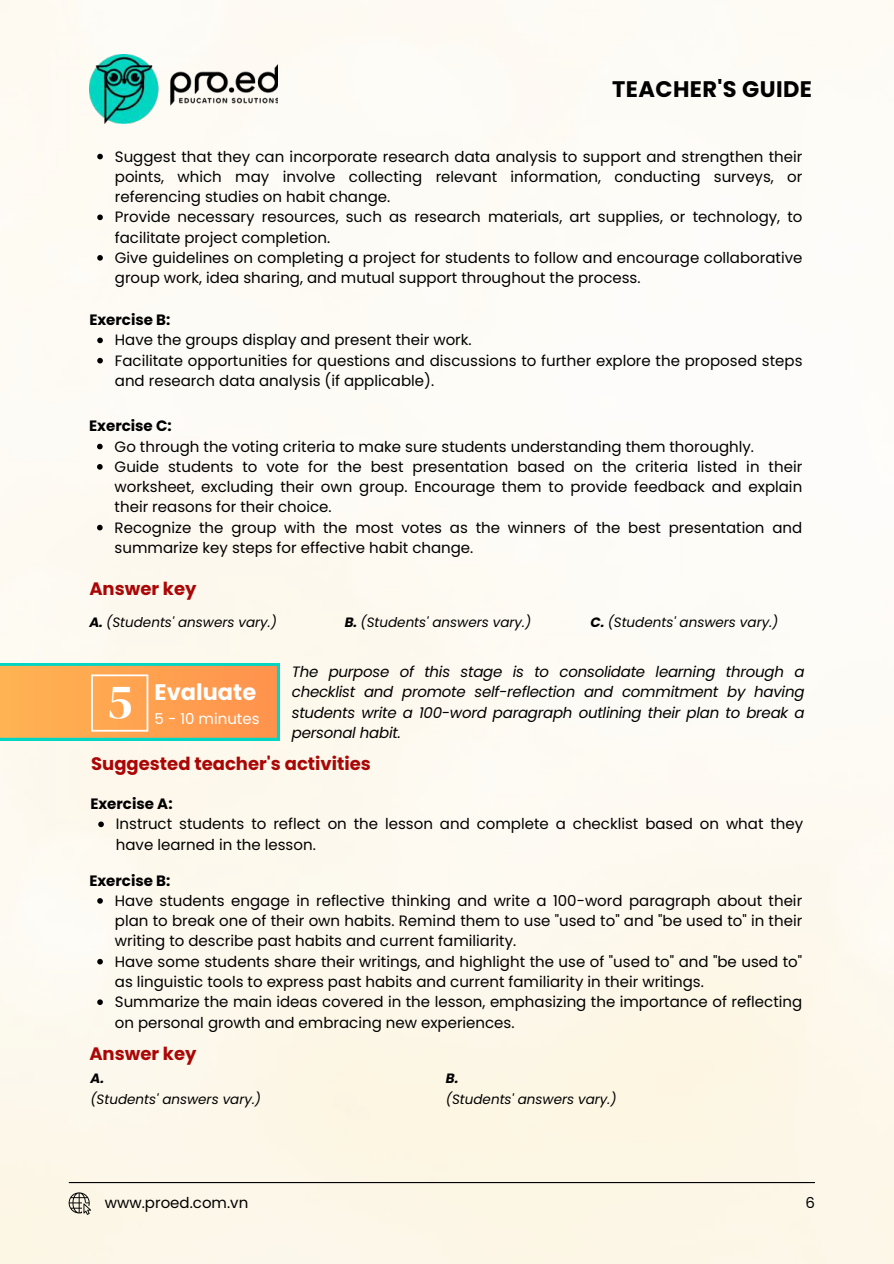
<style>
.page{position:relative;width:894px;height:1264px;background:#fff}
.page>*{position:absolute;margin:0;border:0;box-sizing:border-box;transform-origin:0 0}
.t1{font:700 22.5px "Poppins";letter-spacing:.015em;color:#000}
.t2{font:700 22.5px "Poppins";color:#fff}
.t3{font:700 18px "Poppins";color:#ab0606}
.t4{font:15px/20.2px "Poppins";color:#000}
.t5{font:italic 15px/20.2px "Poppins";letter-spacing:-.015em;color:#000;text-align:justify}
.t6{font:700 15px "Poppins";color:#000}
.t7{font:15px "Poppins";color:#fff}
.t8{font:italic 13.5px "Poppins";color:#000}
.t9{font:italic 700 13.5px "Poppins";color:#000}
.s1{font-weight:700}
.s2{font-family:"DM Serif Display";font-weight:400;font-size:48.45px}
</style>
<div class="page">
<img style="left:0;top:0;width:893px;height:1263px">
<img style="left:89px;top:55px;width:188px;height:68px">
<hr style="left:69px;top:1181px;width:745px;height:2px;background:#000">
<svg style="left:97px;top:154px;width:6px;height:5px"></svg>
<svg style="left:97px;top:214px;width:6px;height:6px"></svg>
<svg style="left:97px;top:255px;width:6px;height:6px"></svg>
<svg style="left:97px;top:337px;width:6px;height:6px"></svg>
<svg style="left:97px;top:358px;width:6px;height:5px"></svg>
<svg style="left:97px;top:444px;width:6px;height:5px"></svg>
<svg style="left:97px;top:464px;width:6px;height:5px"></svg>
<svg style="left:97px;top:525px;width:6px;height:5px"></svg>
<svg style="left:0;top:663px;width:279px;height:77px;background:#eca85b"></svg>
<svg style="left:98px;top:821px;width:6px;height:6px"></svg>
<svg style="left:97px;top:898px;width:6px;height:5px"></svg>
<svg style="left:97px;top:958px;width:6px;height:6px"></svg>
<svg style="left:97px;top:999px;width:6px;height:6px"></svg>
<svg style="left:69px;top:1192px;width:22px;height:22px"></svg>
<h1 class="t1" style="left:612px;top:73px;width:201px">TEACHER'S GUIDE</h1>
<p class="t4" style="left:115px;top:146px;width:689px">Suggest that they can incorporate research data analysis to support and strengthen their points, which may involve collecting relevant information, conducting surveys, or referencing studies on habit change.<br>Provide necessary resources, such as research materials, art supplies, or technology, to facilitate project completion.<br>Give guidelines on completing a project for students to follow and encourage collaborative group work, idea sharing, and mutual support throughout the process.</p>
<p class="t6" style="left:89px;top:309px;width:82px">Exercise B:</p>
<p class="t4" style="left:115px;top:330px;width:689px">Have the groups display and present their work.<br>Facilitate opportunities for questions and discussions to further explore the proposed steps and research data analysis (if applicable).</p>
<p class="t6" style="left:89px;top:415px;width:84px">Exercise C:</p>
<p class="t4" style="left:115px;top:436px;width:689px">Go through the voting criteria to make sure students understanding them thoroughly.<br>Guide students to vote for the best presentation based on the criteria listed in their worksheet, excluding their own group. Encourage them to provide feedback and explain their reasons for their choice.<br>Recognize the group with the most votes as the winners of the best presentation and summarize key steps for effective habit change.</p>
<p class="t3" style="left:89px;top:576px;width:109px">Answer key</p>
<p class="t8" style="left:89px;top:613px;width:189px"><span class="s1">A.</span> (Students' answers vary.)</p>
<p class="t8" style="left:344px;top:613px;width:188px"><span class="s1">B.</span> (Students' answers vary.)</p>
<p class="t8" style="left:590px;top:613px;width:189px"><span class="s1">C.</span> (Students' answers vary.)</p>
<p class="t5" style="left:292px;top:661px;width:514px">The purpose of this stage is to consolidate learning through a checklist and promote self-reflection and commitment by having students write a 100-word paragraph outlining their plan to break a personal habit.</p>
<p class="t3" style="left:91px;top:750px;width:281px">Suggested teacher's activities</p>
<h1 class="t2" style="left:107px;top:676px;width:151px"><span class="s2">5</span> Evaluate</h1>
<p class="t7" style="left:155px;top:708px;width:106px">5 - 10 minutes</p>
<p class="t6" style="left:90px;top:793px;width:84px">Exercise A:</p>
<p class="t4" style="left:116px;top:814px;width:688px">Instruct students to reflect on the lesson and complete a checklist based on what they have learned in the lesson.</p>
<p class="t6" style="left:89px;top:870px;width:82px">Exercise B:</p>
<p class="t4" style="left:115px;top:890px;width:688px">Have students engage in reflective thinking and write a 100-word paragraph about their plan to break one of their own habits. Remind them to use "used to" and "be used to" in their writing to describe past habits and current familiarity.<br>Have some students share their writings, and highlight the use of "used to" and "be used to" as linguistic tools to express past habits and current familiarity in their writings.<br>Summarize the main ideas covered in the lesson, emphasizing the importance of reflecting on personal growth and embracing new experiences.</p>
<p class="t3" style="left:89px;top:1040px;width:109px">Answer key</p>
<p class="t9" style="left:90px;top:1069px;width:15px">A.</p>
<p class="t8" style="left:90px;top:1089px;width:172px">(Students' answers vary.)</p>
<p class="t9" style="left:446px;top:1069px;width:14px">B.</p>
<p class="t8" style="left:446px;top:1089px;width:172px">(Students' answers vary.)</p>
<p class="t4" style="left:105px;top:1192px;width:145px">www.proed.com.vn</p>
<p class="t4" style="left:805px;top:1192px;width:11px">6</p>
</div>
